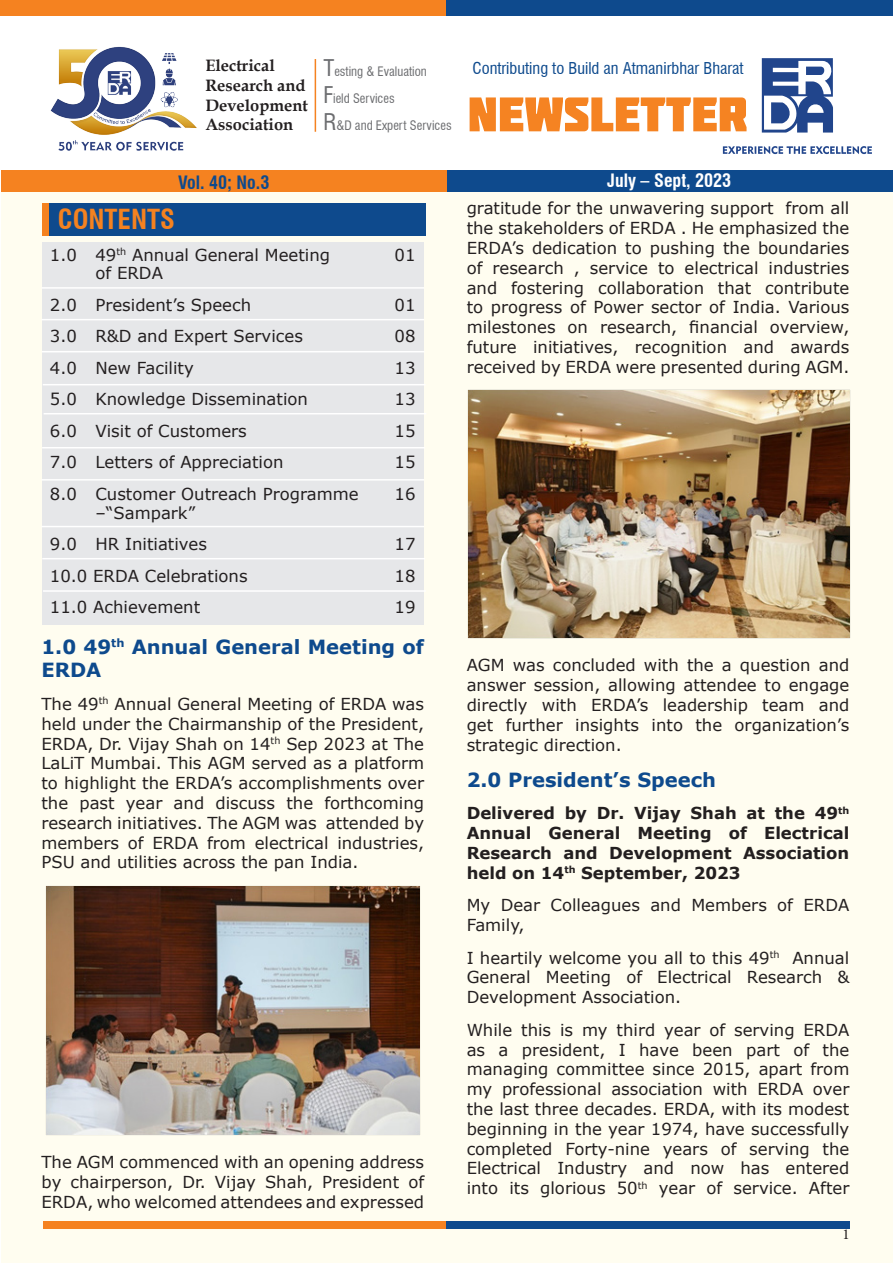
<style>
.page{position:relative;width:893px;height:1263px;background:#fff}
.page>*{position:absolute;margin:0;border:0;box-sizing:border-box;transform-origin:0 0}
.t1{font:700 condensed 27px "Swiss 721 BT";color:#f58220}
.t2{font:700 19.5px/23.4px "Verdana";color:#0e4a8d}
.t3{font:700 condensed 18px "Swiss 721 BT";color:#fff}
.t4{font:700 condensed 18px "Swiss 721 BT";color:#0e4a8d}
.t5{font:16.5px/19.8px "Verdana";color:#231f20;text-align:justify}
.t6{font:700 16.5px/19.8px "Verdana";color:#231f20;text-align:justify}
.t7{font:700 16.5px "Book Antiqua";color:#231f20}
.t8{font:condensed 15.9px "Swiss 721 BT";color:#0e4a8d}
.t9{font:15px "Minion Pro";color:#231f20}
.t10{font:condensed 12.75px "Swiss 721 BT";color:#6c6d70}
.s1{font-size:22.5px}
</style>
<div class="page">
<div style="left:1px;top:103px;width:891px;height:1160px;background:#fffdf0"></div>
<div style="left:43px;top:1221px;width:403px;height:7px;background:#f58220"></div>
<div style="left:446px;top:1221px;width:404px;height:7px;background:#0e4a8d"></div>
<div style="left:0;top:0;width:446px;height:16px;background:#f58220"></div>
<div style="left:446px;top:0;width:447px;height:16px;background:#0e4a8d"></div>
<div style="left:0;top:16px;width:893px;height:163px;background:#fff"></div>
<div style="left:1px;top:170px;width:446px;height:21px;background:#f58220"></div>
<div style="left:447px;top:170px;width:446px;height:21px;background:#0e4a8d"></div>
<hr style="left:315px;top:59px;width:1px;height:73px;background:#f58220">
<img style="left:50px;top:46px;width:147px;height:105px">
<svg style="left:470px;top:58px;width:363px;height:75px"></svg>
<svg style="left:723px;top:146px;width:149px;height:8px"></svg>
<div style="left:43px;top:203px;width:7px;height:33px;background:#f58220"></div>
<div style="left:49px;top:203px;width:376px;height:33px;background:#0e4a8d"></div>
<img style="left:46px;top:886px;width:374px;height:249px">
<img style="left:468px;top:390px;width:382px;height:249px">
<div style="left:42px;top:242px;width:381px;height:383px;background:#e6e7e9"></div>
<hr style="left:42px;top:287px;width:382px;height:2px;background:#fff">
<hr style="left:41px;top:319px;width:383px;height:1px;background:#fff">
<hr style="left:42px;top:351px;width:382px;height:1px;background:#fff">
<hr style="left:43px;top:384px;width:382px;height:1px;background:#fff">
<hr style="left:44px;top:413px;width:382px;height:1px;background:#fff">
<hr style="left:42px;top:447px;width:383px;height:1px;background:#fff">
<hr style="left:41px;top:479px;width:383px;height:2px;background:#fff">
<hr style="left:41px;top:526px;width:383px;height:1px;background:#fff">
<hr style="left:42px;top:558px;width:383px;height:1px;background:#fff">
<hr style="left:43px;top:590px;width:383px;height:2px;background:#fff">
<p class="t7" style="left:205px;top:54px;width:71px">Electrical</p>
<p class="t7" style="left:205px;top:74px;width:102px">Research and</p>
<p class="t7" style="left:205px;top:94px;width:104px">Development</p>
<p class="t7" style="left:205px;top:114px;width:89px">Association</p>
<p class="t10" style="left:323px;top:64px;width:105px"><span class="s1">T</span>esting &amp; Evaluation</p>
<p class="t10" style="left:323px;top:91px;width:73px"><span class="s1">F</span>ield Services</p>
<p class="t10" style="left:323px;top:118px;width:130px"><span class="s1">R</span>&amp;D and Expert Services</p>
<p class="t8" style="left:472px;top:59px;width:273px">Contributing to Build an Atmanirbhar Bharat</p>
<p class="t4" style="left:178px;top:171px;width:93px">Vol. 40; No.3</p>
<p class="t3" style="left:607px;top:170px;width:126px">July – Sept, 2023</p>
<p class="t1" style="left:58px;top:203px;width:119px">CONTENTS</p>
<p class="t5" style="left:50px;top:244px;width:282px">1.0 49<sup>th</sup> Annual General Meeting</p>
<p class="t5" style="left:395px;top:244px;width:22px">01</p>
<p class="t5" style="left:95px;top:263px;width:69px">of ERDA</p>
<p class="t5" style="left:50px;top:295px;width:203px">2.0 President’s Speech</p>
<p class="t5" style="left:395px;top:295px;width:22px">01</p>
<p class="t5" style="left:50px;top:326px;width:255px">3.0 R&amp;D and Expert Services</p>
<p class="t5" style="left:395px;top:326px;width:22px">08</p>
<p class="t5" style="left:50px;top:358px;width:145px">4.0 New Facility</p>
<p class="t5" style="left:395px;top:358px;width:22px">13</p>
<p class="t5" style="left:50px;top:389px;width:260px">5.0 Knowledge Dissemination</p>
<p class="t5" style="left:395px;top:389px;width:22px">13</p>
<p class="t5" style="left:50px;top:421px;width:198px">6.0 Visit of Customers</p>
<p class="t5" style="left:395px;top:421px;width:22px">15</p>
<p class="t5" style="left:50px;top:452px;width:235px">7.0 Letters of Appreciation</p>
<p class="t5" style="left:395px;top:452px;width:22px">15</p>
<p class="t5" style="left:50px;top:484px;width:310px">8.0 Customer Outreach Programme</p>
<p class="t5" style="left:395px;top:484px;width:22px">16</p>
<p class="t5" style="left:95px;top:502px;width:101px">–“Sampark”</p>
<p class="t5" style="left:50px;top:534px;width:159px">9.0 HR Initiatives</p>
<p class="t5" style="left:395px;top:534px;width:22px">17</p>
<p class="t5" style="left:50px;top:565px;width:199px">10.0 ERDA Celebrations</p>
<p class="t5" style="left:395px;top:565px;width:22px">18</p>
<p class="t5" style="left:50px;top:597px;width:152px">11.0 Achievement</p>
<p class="t5" style="left:395px;top:597px;width:22px">19</p>
<p class="t2" style="left:41px;top:635px;width:384px">1.0 49<sup>th</sup> Annual General Meeting of<br>ERDA</p>
<p class="t5" style="left:41px;top:694px;width:384px">The 49<sup>th</sup> Annual General Meeting of ERDA was held under the Chairmanship of the President, ERDA, Dr. Vijay Shah on 14<sup>th</sup> Sep 2023 at The LaLiT Mumbai. This AGM served as a platform to highlight the ERDA’s accomplishments over the past year and discuss the forthcoming research initiatives. The AGM was attended by members of ERDA from electrical industries, PSU and utilities across the pan India.</p>
<p class="t5" style="left:41px;top:1152px;width:384px">The AGM commenced with an opening address by chairperson, Dr. Vijay Shah, President of ERDA, who welcomed attendees and expressed</p>
<p class="t5" style="left:467px;top:198px;width:384px">gratitude for the unwavering support from all the stakeholders of ERDA . He emphasized the ERDA’s dedication to pushing the boundaries of research , service to electrical industries and fostering collaboration that contribute to progress of Power sector of India. Various milestones on research, financial overview, future initiatives, recognition and awards received by ERDA were presented during AGM.</p>
<p class="t5" style="left:467px;top:655px;width:384px">AGM was concluded with the a question and answer session, allowing attendee to engage directly with ERDA’s leadership team and get further insights into the organization’s strategic direction.</p>
<p class="t2" style="left:467px;top:767px;width:251px">2.0 President’s Speech</p>
<p class="t6" style="left:467px;top:803px;width:384px">Delivered by Dr. Vijay Shah at the 49<sup>th </sup>Annual General Meeting of Electrical Research and Development Association held on 14<sup>th</sup> September, 2023</p>
<p class="t5" style="left:467px;top:895px;width:384px">My Dear Colleagues and Members of ERDA<br>Family,</p>
<p class="t5" style="left:467px;top:947px;width:384px">I heartily welcome you all to this 49<sup>th</sup> Annual General Meeting of Electrical Research &amp; Development Association.</p>
<p class="t5" style="left:467px;top:1020px;width:384px">While this is my third year of serving ERDA as a president, I have been part of the managing committee since 2015, apart from my professional association with ERDA over the last three decades. ERDA, with its modest beginning in the year 1974, have successfully completed Forty-nine years of serving the Electrical Industry and now has entered into its glorious 50<sup>th</sup> year of service. After</p>
<p class="t9" style="left:842px;top:1224px;width:9px">1</p>
</div>
